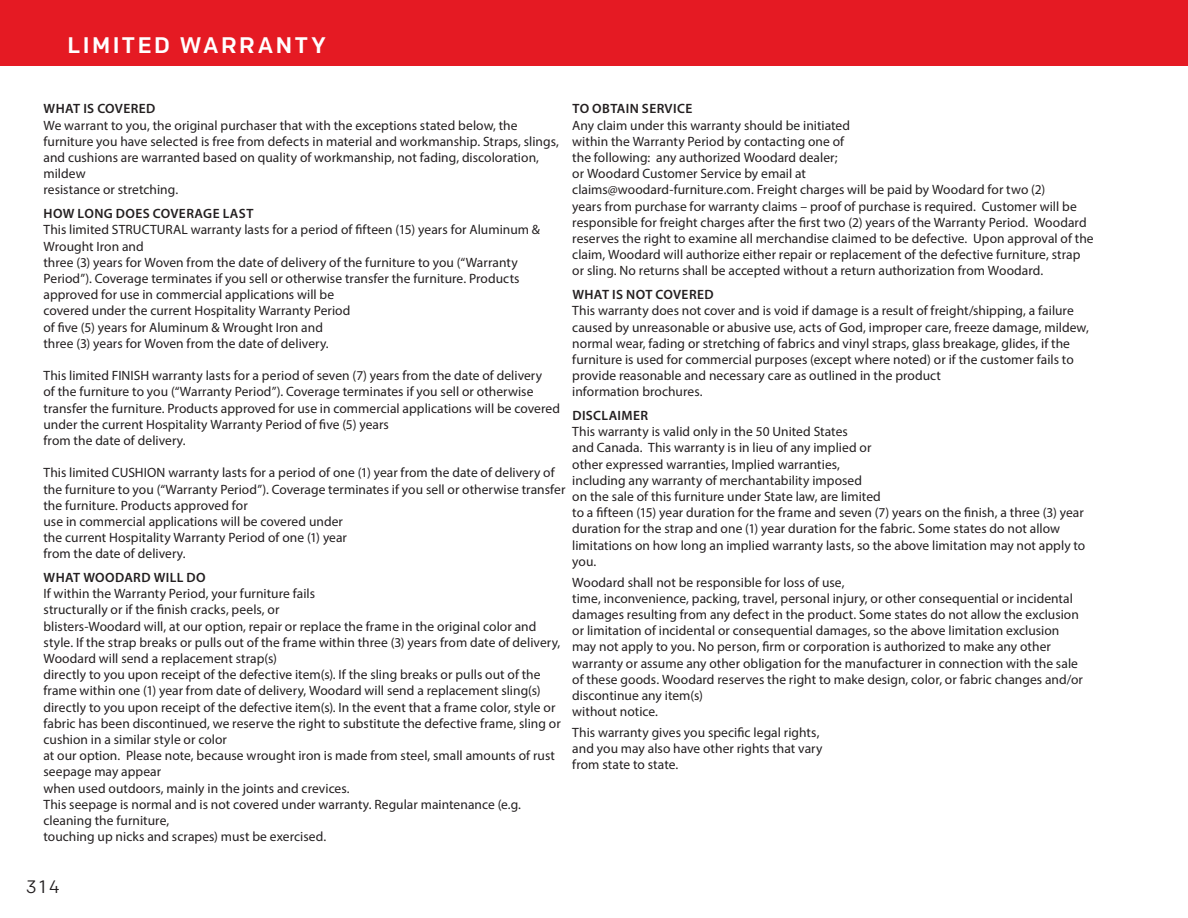
<style>
.page{position:relative;width:1188px;height:918px;background:#fff}
.page>*{position:absolute;margin:0;border:0;box-sizing:border-box;transform-origin:0 0}
.t1{font:500 22.5px "Colfax";letter-spacing:.115em;color:#fff}
.t2{font:18px "Colfax";color:#231f20}
.t3{font:13.5px/16.2px "Myriad Pro";letter-spacing:.005em;color:#231f20}
.t4{font:600 13.5px "Myriad Pro";letter-spacing:.03em;color:#231f20}
</style>
<div class="page">
<div style="left:0;top:0;width:1188px;height:65px;background:#e51a23"></div>
<p class="t1" style="left:68px;top:31px;width:260px">LIMITED WARRANTY</p>
<p class="t4" style="left:44px;top:100px;width:113px">WHAT IS COVERED</p>
<p class="t3" style="left:44px;top:117px;width:517px">We warrant to you, the original purchaser that with the exceptions stated below, the furniture you have selected is free from defects in material and workmanship. Straps, slings, and cushions are warranted based on quality of workmanship, not fading, discoloration, mildew</p>
<p class="t3" style="left:44px;top:182px;width:136px">resistance or stretching.</p>
<p class="t4" style="left:44px;top:205px;width:211px">HOW LONG DOES COVERAGE LAST</p>
<p class="t3" style="left:44px;top:222px;width:498px">This limited STRUCTURAL warranty lasts for a period of fifteen (15) years for Aluminum &amp;<br>Wrought Iron and</p>
<p class="t3" style="left:44px;top:254px;width:478px">three (3) years for Woven from the date of delivery of the furniture to you (“Warranty<br>Period”). Coverage terminates if you sell or otherwise transfer the furniture. Products approved for use in commercial applications will be</p>
<p class="t3" style="left:44px;top:303px;width:308px">covered under the current Hospitality Warranty Period</p>
<p class="t3" style="left:44px;top:319px;width:281px">of five (5) years for Aluminum &amp; Wrought Iron and</p>
<p class="t3" style="left:44px;top:335px;width:287px">three (3) years for Woven from the date of delivery.</p>
<p class="t3" style="left:44px;top:367px;width:518px">This limited FINISH warranty lasts for a period of seven (7) years from the date of delivery<br>of the furniture to you (“Warranty Period”). Coverage terminates if you sell or otherwise transfer the furniture. Products approved for use in commercial applications will be covered under the current Hospitality Warranty Period of five (5) years</p>
<p class="t3" style="left:44px;top:432px;width:144px">from the date of delivery.</p>
<p class="t3" style="left:44px;top:465px;width:524px">This limited CUSHION warranty lasts for a period of one (1) year from the date of delivery of the furniture to you (“Warranty Period”). Coverage terminates if you sell or otherwise transfer the furniture. Products approved for</p>
<p class="t3" style="left:44px;top:513px;width:301px">use in commercial applications will be covered under</p>
<p class="t3" style="left:44px;top:529px;width:305px">the current Hospitality Warranty Period of one (1) year</p>
<p class="t3" style="left:44px;top:546px;width:144px">from the date of delivery.</p>
<p class="t4" style="left:44px;top:569px;width:163px">WHAT WOODARD WILL DO</p>
<p class="t3" style="left:44px;top:585px;width:273px">If within the Warranty Period, your furniture fails</p>
<p class="t3" style="left:44px;top:602px;width:238px">structurally or if the finish cracks, peels, or</p>
<p class="t3" style="left:44px;top:618px;width:518px">blisters-Woodard will, at our option, repair or replace the frame in the original color and style. If the strap breaks or pulls out of the frame within three (3) years from date of delivery,<br>Woodard will send a replacement strap(s)</p>
<p class="t3" style="left:44px;top:666px;width:519px">directly to you upon receipt of the defective item(s). If the sling breaks or pulls out of the frame within one (1) year from date of delivery, Woodard will send a replacement sling(s) directly to you upon receipt of the defective item(s). In the event that a frame color, style or fabric has been discontinued, we reserve the right to substitute the defective frame, sling or cushion in a similar style or color</p>
<p class="t3" style="left:44px;top:747px;width:513px">at our option. Please note, because wrought iron is made from steel, small amounts of rust seepage may appear</p>
<p class="t3" style="left:44px;top:780px;width:308px">when used outdoors, mainly in the joints and crevices.</p>
<p class="t3" style="left:44px;top:796px;width:479px">This seepage is normal and is not covered under warranty. Regular maintenance (e.g. cleaning the furniture,</p>
<p class="t3" style="left:44px;top:828px;width:284px">touching up nicks and scrapes) must be exercised.</p>
<p class="t4" style="left:572px;top:100px;width:121px">TO OBTAIN SERVICE</p>
<p class="t3" style="left:572px;top:117px;width:279px">Any claim under this warranty should be initiated</p>
<p class="t3" style="left:572px;top:133px;width:273px">within the Warranty Period by contacting one of</p>
<p class="t3" style="left:572px;top:149px;width:267px">the following: any authorized Woodard dealer;</p>
<p class="t3" style="left:572px;top:165px;width:235px">or Woodard Customer Service by email at</p>
<p class="t3" style="left:572px;top:182px;width:523px">claims@woodard-furniture.com. Freight charges will be paid by Woodard for two (2)<br>years from purchase for warranty claims – proof of purchase is required. Customer will be responsible for freight charges after the first two (2) years of the Warranty Period. Woodard reserves the right to examine all merchandise claimed to be defective. Upon approval of the claim, Woodard will authorize either repair or replacement of the defective furniture, strap or sling. No returns shall be accepted without a return authorization from Woodard.</p>
<p class="t4" style="left:572px;top:286px;width:143px">WHAT IS NOT COVERED</p>
<p class="t3" style="left:572px;top:303px;width:518px">This warranty does not cover and is void if damage is a result of freight/shipping, a failure caused by unreasonable or abusive use, acts of God, improper care, freeze damage, mildew, normal wear, fading or stretching of fabrics and vinyl straps, glass breakage, glides, if the furniture is used for commercial purposes (except where noted) or if the customer fails to provide reasonable and necessary care as outlined in the product</p>
<p class="t3" style="left:572px;top:384px;width:132px">information brochures.</p>
<p class="t4" style="left:572px;top:407px;width:77px">DISCLAIMER</p>
<p class="t3" style="left:572px;top:423px;width:277px">This warranty is valid only in the 50 United States</p>
<p class="t3" style="left:572px;top:440px;width:301px">and Canada. This warranty is in lieu of any implied or</p>
<p class="t3" style="left:572px;top:456px;width:269px">other expressed warranties, Implied warranties,</p>
<p class="t3" style="left:572px;top:472px;width:291px">including any warranty of merchantability imposed</p>
<p class="t3" style="left:572px;top:488px;width:310px">on the sale of this furniture under State law, are limited</p>
<p class="t3" style="left:572px;top:504px;width:515px">to a fifteen (15) year duration for the frame and seven (7) years on the finish, a three (3) year duration for the strap and one (1) year duration for the fabric. Some states do not allow limitations on how long an implied warranty lasts, so the above limitation may not apply to you.</p>
<p class="t3" style="left:572px;top:574px;width:274px">Woodard shall not be responsible for loss of use,</p>
<p class="t3" style="left:572px;top:590px;width:512px">time, inconvenience, packing, travel, personal injury, or other consequential or incidental damages resulting from any defect in the product. Some states do not allow the exclusion or limitation of incidental or consequential damages, so the above limitation exclusion may not apply to you. No person, firm or corporation is authorized to make any other warranty or assume any other obligation for the manufacturer in connection with the sale of these goods. Woodard reserves the right to make design, color, or fabric changes and/or discontinue any item(s)</p>
<p class="t3" style="left:572px;top:703px;width:87px">without notice.</p>
<p class="t3" style="left:572px;top:724px;width:249px">This warranty gives you specific legal rights,</p>
<p class="t3" style="left:572px;top:740px;width:252px">and you may also have other rights that vary</p>
<p class="t3" style="left:572px;top:756px;width:108px">from state to state.</p>
<p class="t2" style="left:26px;top:876px;width:35px">314</p>
</div>
